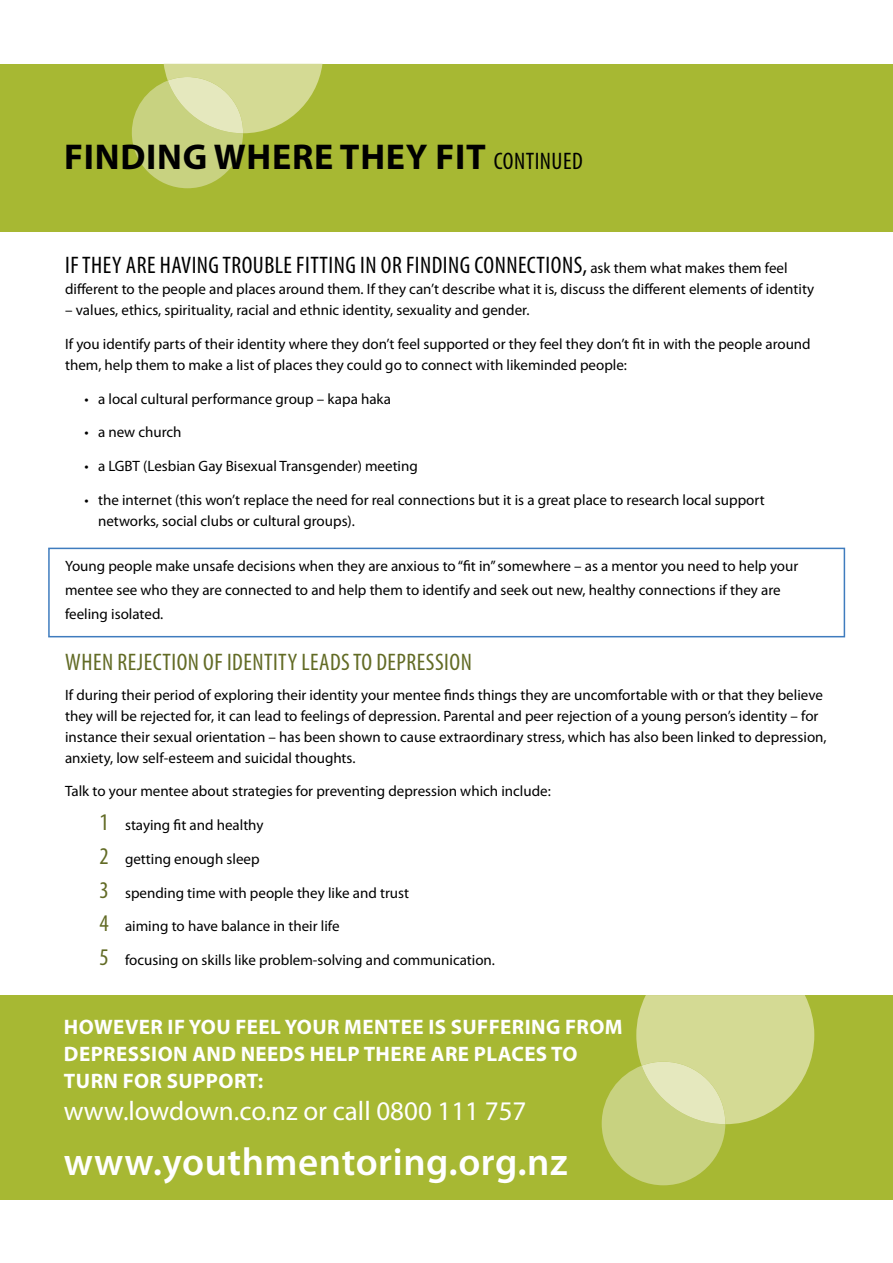
<style>
.page{position:relative;width:893px;height:1263px;background:#fff}
.page>*{position:absolute;margin:0;border:0;box-sizing:border-box;transform-origin:0 0}
.t1{font:600 39px "Myriad Pro";letter-spacing:.015em;color:#fff}
.t2{font:700 36px "Myriad Pro";letter-spacing:.02em;color:#000}
.t3{font:27px "Myriad Pro";color:#fff}
.t4{font:condensed 24px "Myriad Pro";letter-spacing:.02em;color:#000}
.t5{font:condensed 24px "Myriad Pro";letter-spacing:.02em;color:#626b25}
.t6{font:700 21px/27px "Myriad Pro";letter-spacing:.02em;color:#fff}
.t7{font:15px/21px "Myriad Pro";color:#000}
.s1{font-weight:400;font-stretch:condensed;font-size:24px}
.s2{font-stretch:normal;font-size:15px}
.s3{font-stretch:condensed;font-size:24px;color:#626b25}
</style>
<div class="page">
<div style="left:0;top:995px;width:893px;height:204px;background:#a7b833"></div>
<svg style="left:602px;top:995px;width:212px;height:190px"></svg>
<div style="left:0;top:64px;width:893px;height:168px;background:#a7b833"></div>
<svg style="left:132px;top:63px;width:191px;height:125px"></svg>
<svg style="left:48px;top:548px;width:797px;height:89px"></svg>
<h2 class="t2" style="left:64px;top:136px;width:520px">FINDING WHERE THEY FIT <span class="s1">CONTINUED</span></h2>
<h3 class="t4" style="left:65px;top:252px;width:724px">IF THEY ARE HAVING TROUBLE FITTING IN OR FINDING CONNECTIONS, <span class="s2">ask them what makes them feel</span></h3>
<p class="t7" style="left:65px;top:279px;width:751px">different to the people and places around them. If they can’t describe what it is, discuss the different elements of identity</p>
<p class="t7" style="left:65px;top:300px;width:466px">– values, ethics, spirituality, racial and ethnic identity, sexuality and gender.</p>
<p class="t7" style="left:65px;top:334px;width:747px">If you identify parts of their identity where they don’t feel supported or they feel they don’t fit in with the people around them, help them to make a list of places they could go to connect with likeminded people:</p>
<p class="t7" style="left:85px;top:388px;width:308px">• a local cultural performance group – kapa haka</p>
<p class="t7" style="left:85px;top:422px;width:99px">• a new church</p>
<p class="t7" style="left:85px;top:456px;width:335px">• a LGBT (Lesbian Gay Bisexual Transgender) meeting</p>
<p class="t7" style="left:98px;top:490px;width:668px;text-indent:-13px">• the internet (this won’t replace the need for real connections but it is a great place to research local support networks, social clubs or cultural groups).</p>
<p class="t7" style="left:65px;top:554px;width:735px;line-height:24px">Young people make unsafe decisions when they are anxious to “fit in” somewhere – as a mentor you need to help your mentee see who they are connected to and help them to identify and seek out new, healthy connections if they are feeling isolated.</p>
<h3 class="t5" style="left:65px;top:649px;width:408px">WHEN REJECTION OF IDENTITY LEADS TO DEPRESSION</h3>
<p class="t7" style="left:65px;top:684px;width:763px">If during their period of exploring their identity your mentee finds things they are uncomfortable with or that they believe they will be rejected for, it can lead to feelings of depression. Parental and peer rejection of a young person’s identity – for instance their sexual orientation – has been shown to cause extraordinary stress, which has also been linked to depression, anxiety, low self-esteem and suicidal thoughts.</p>
<p class="t7" style="left:65px;top:781px;width:487px">Talk to your mentee about strategies for preventing depression which include:</p>
<p class="t7" style="left:100px;top:815px;width:165px"><span class="s3">1</span> staying fit and healthy</p>
<p class="t7" style="left:100px;top:848px;width:162px"><span class="s3">2</span> getting enough sleep</p>
<p class="t7" style="left:100px;top:882px;width:311px"><span class="s3">3</span> spending time with people they like and trust</p>
<p class="t7" style="left:100px;top:916px;width:241px"><span class="s3">4</span> aiming to have balance in their life</p>
<p class="t7" style="left:100px;top:950px;width:397px"><span class="s3">5</span> focusing on skills like problem-solving and communication.</p>
<h3 class="t6" style="left:64px;top:1013px;width:560px">HOWEVER IF YOU FEEL YOUR MENTEE IS SUFFERING FROM<br>DEPRESSION AND NEEDS HELP THERE ARE PLACES TO<br>TURN FOR SUPPORT:</h3>
<h3 class="t3" style="left:64px;top:1096px;width:464px">www.lowdown.co.nz or call 0800 111 757</h3>
<h1 class="t1" style="left:64px;top:1140px;width:505px">www.youthmentoring.org.nz</h1>
</div>
